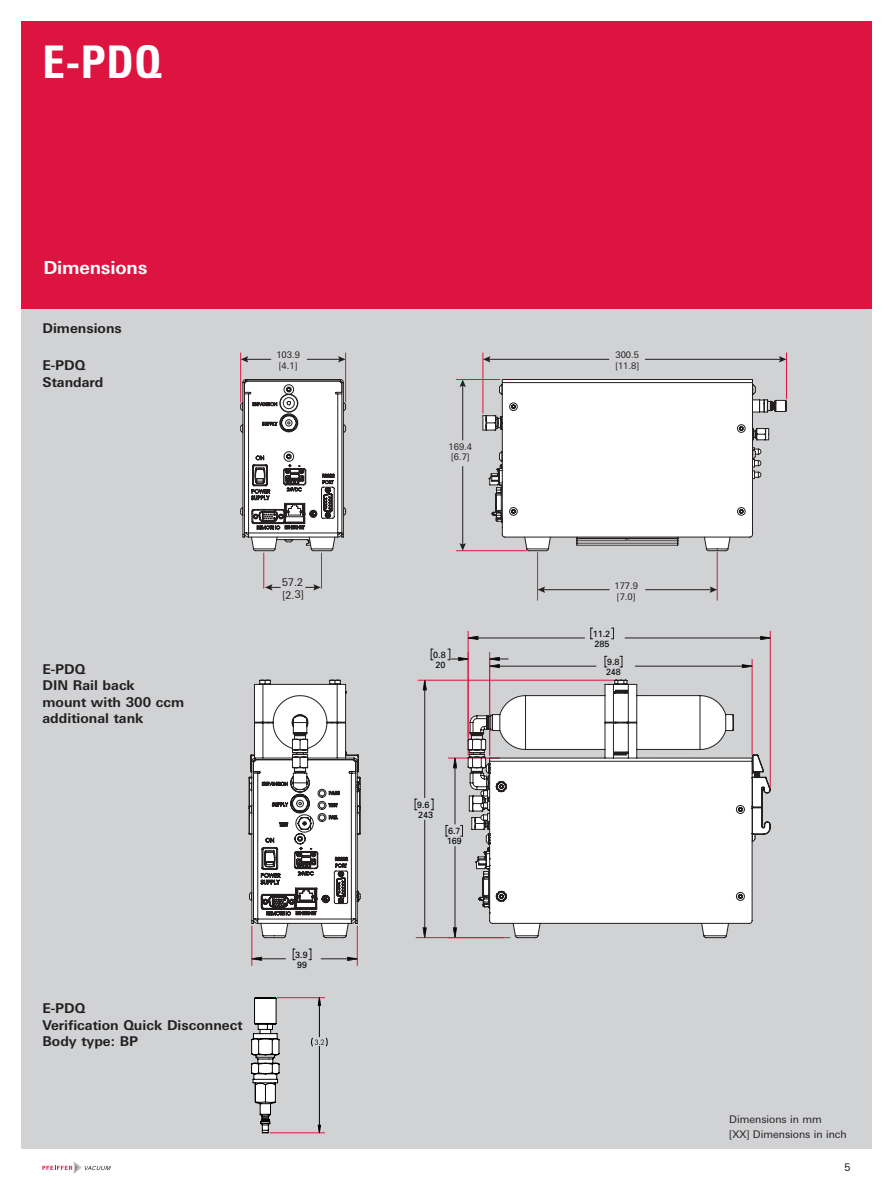
<style>
.page{position:relative;width:893px;height:1191px;background:#fff}
.page>*{position:absolute;margin:0;border:0;box-sizing:border-box;transform-origin:0 0}
.t1{font:700 condensed 45px "Univers";color:#fff}
.t2{font:700 18px "Univers Next W1 G";letter-spacing:-.01em;color:#fff}
.t3{font:700 13.5px/16.5px "Univers Next W1 G";color:#231f20}
.t4{font:10.5px/12.6px "Univers Next W1 G";color:#231f20}
.t5{font:9px/10.8px "Univers Next W1 G";color:#231f20}
.t6{font:9px "Univers";color:#000001}
</style>
<div class="page">
<div style="left:21px;top:302px;width:851px;height:846px;background:#d1d2d4"></div>
<div style="left:21px;top:21px;width:851px;height:287px;background:#dd1440"></div>
<svg style="left:482px;top:379px;width:305px;height:172px"></svg>
<hr style="left:456px;top:379px;width:44px;height:1px;background:#dd1440">
<hr style="left:456px;top:550px;width:70px;height:1px;background:#dd1440">
<hr style="left:462px;top:384px;width:1px;height:56px;background:#231f20">
<svg style="left:460px;top:379px;width:6px;height:8px"></svg>
<hr style="left:462px;top:466px;width:1px;height:79px;background:#231f20">
<svg style="left:460px;top:543px;width:6px;height:8px"></svg>
<hr style="left:482px;top:353px;width:1px;height:60px;background:#dd1440">
<hr style="left:786px;top:353px;width:1px;height:46px;background:#dd1440">
<hr style="left:488px;top:359px;width:121px;height:1px;background:#231f20">
<svg style="left:483px;top:356px;width:7px;height:6px"></svg>
<hr style="left:645px;top:359px;width:136px;height:1px;background:#231f20">
<svg style="left:779px;top:356px;width:7px;height:6px"></svg>
<svg style="left:240px;top:379px;width:107px;height:172px;background:#c7c6c6"></svg>
<hr style="left:345px;top:353px;width:1px;height:49px;background:#dd1440">
<hr style="left:240px;top:353px;width:1px;height:49px;background:#dd1440">
<hr style="left:307px;top:359px;width:33px;height:1px;background:#231f20">
<svg style="left:338px;top:356px;width:8px;height:6px"></svg>
<svg style="left:241px;top:356px;width:30px;height:6px"></svg>
<svg style="left:306px;top:584px;width:15px;height:6px"></svg>
<hr style="left:537px;top:552px;width:1px;height:48px;background:#dd1440">
<hr style="left:717px;top:552px;width:1px;height:48px;background:#dd1440">
<hr style="left:543px;top:589px;width:66px;height:1px;background:#231f20">
<svg style="left:538px;top:586px;width:7px;height:7px"></svg>
<hr style="left:646px;top:589px;width:66px;height:1px;background:#231f20">
<svg style="left:710px;top:586px;width:7px;height:7px"></svg>
<hr style="left:321px;top:553px;width:1px;height:35px;background:#dd1440">
<hr style="left:263px;top:553px;width:1px;height:35px;background:#dd1440">
<svg style="left:265px;top:584px;width:15px;height:6px"></svg>
<hr style="left:357px;top:926px;width:1px;height:39px;background:#dd1440">
<hr style="left:251px;top:926px;width:1px;height:39px;background:#dd1440">
<svg style="left:248px;top:679px;width:113px;height:282px"></svg>
<svg style="left:416px;top:637px;width:354px;height:302px"></svg>
<hr style="left:635px;top:666px;width:117px;height:1px;background:#231f20">
<hr style="left:490px;top:666px;width:106px;height:1px;background:#231f20">
<hr style="left:752px;top:659px;width:1px;height:96px;background:#dd1440">
<hr style="left:489px;top:652px;width:1px;height:103px;background:#dd1440">
<hr style="left:468px;top:637px;width:117px;height:1px;background:#231f20">
<hr style="left:625px;top:637px;width:145px;height:1px;background:#231f20">
<hr style="left:468px;top:631px;width:1px;height:106px;background:#dd1440">
<hr style="left:770px;top:631px;width:1px;height:156px;background:#dd1440">
<svg style="left:742px;top:664px;width:11px;height:4px"></svg>
<svg style="left:489px;top:656px;width:19px;height:12px"></svg>
<svg style="left:467px;top:635px;width:12px;height:5px"></svg>
<svg style="left:760px;top:635px;width:11px;height:5px"></svg>
<svg style="left:414px;top:679px;width:357px;height:259px"></svg>
<svg style="left:620px;top:656px;width:3px;height:11px"></svg>
<svg style="left:605px;top:656px;width:2px;height:11px"></svg>
<svg style="left:448px;top:649px;width:21px;height:12px"></svg>
<svg style="left:431px;top:649px;width:2px;height:11px"></svg>
<svg style="left:611px;top:628px;width:3px;height:11px"></svg>
<svg style="left:590px;top:628px;width:3px;height:11px"></svg>
<svg style="left:431px;top:799px;width:3px;height:11px"></svg>
<svg style="left:415px;top:799px;width:2px;height:11px"></svg>
<svg style="left:460px;top:825px;width:3px;height:12px"></svg>
<svg style="left:446px;top:825px;width:2px;height:12px"></svg>
<svg style="left:311px;top:998px;width:16px;height:134px"></svg>
<hr style="left:277px;top:997px;width:48px;height:1px;background:#dd1440">
<hr style="left:270px;top:1132px;width:55px;height:1px;background:#dd1440">
<hr style="left:319px;top:997px;width:1px;height:39px;background:#000001">
<hr style="left:319px;top:1046px;width:1px;height:86px;background:#000001">
<svg style="left:251px;top:997px;width:29px;height:136px"></svg>
<svg style="left:42px;top:1161px;width:69px;height:12px"></svg>
<h1 class="t1" style="left:43px;top:35px;width:121px">E-PDQ</h1>
<h2 class="t2" style="left:43px;top:256px;width:106px">Dimensions</h2>
<p class="t3" style="left:43px;top:320px;width:81px">Dimensions</p>
<p class="t3" style="left:43px;top:357px;width:62px">E-PDQ<br>Standard</p>
<p class="t3" style="left:43px;top:660px;width:143px">E-PDQ<br>DIN Rail back<br>mount with 300 ccm additional tank</p>
<p class="t5" style="left:276px;top:350px;width:25px">103.9 [4.1]</p>
<p class="t4" style="left:282px;top:576px;width:23px;rotate:-2deg">57.2 [2.3]</p>
<p class="t3" style="left:43px;top:1000px;width:202px">E-PDQ<br>Verification Quick Disconnect<br>Body type: BP</p>
<p class="t6" style="left:295px;top:949px;width:14px">3.9</p>
<p class="t6" style="left:297px;top:959px;width:11px">99</p>
<p class="t5" style="left:449px;top:441px;width:25px">169.4 [6.7]</p>
<p class="t6" style="left:433px;top:649px;width:14px">0.8</p>
<p class="t6" style="left:435px;top:659px;width:11px">20</p>
<p class="t6" style="left:417px;top:799px;width:14px">9.6</p>
<p class="t6" style="left:418px;top:809px;width:16px">243</p>
<p class="t6" style="left:448px;top:825px;width:14px">6.7</p>
<p class="t6" style="left:447px;top:835px;width:16px">169</p>
<p class="t5" style="left:615px;top:350px;width:25px">300.5 [11.8]</p>
<p class="t5" style="left:614px;top:580px;width:25px">177.9 [7.0]</p>
<p class="t6" style="left:593px;top:628px;width:19px">11.2</p>
<p class="t6" style="left:595px;top:638px;width:16px">285</p>
<p class="t6" style="left:607px;top:656px;width:14px">9.8</p>
<p class="t6" style="left:606px;top:666px;width:16px">248</p>
<p class="t4" style="left:729px;top:1111px;width:119px;line-height:15px">Dimensions in mm<br>[XX] Dimensions in inch</p>
<p class="t4" style="left:844px;top:1161px;width:8px">5</p>
</div>
